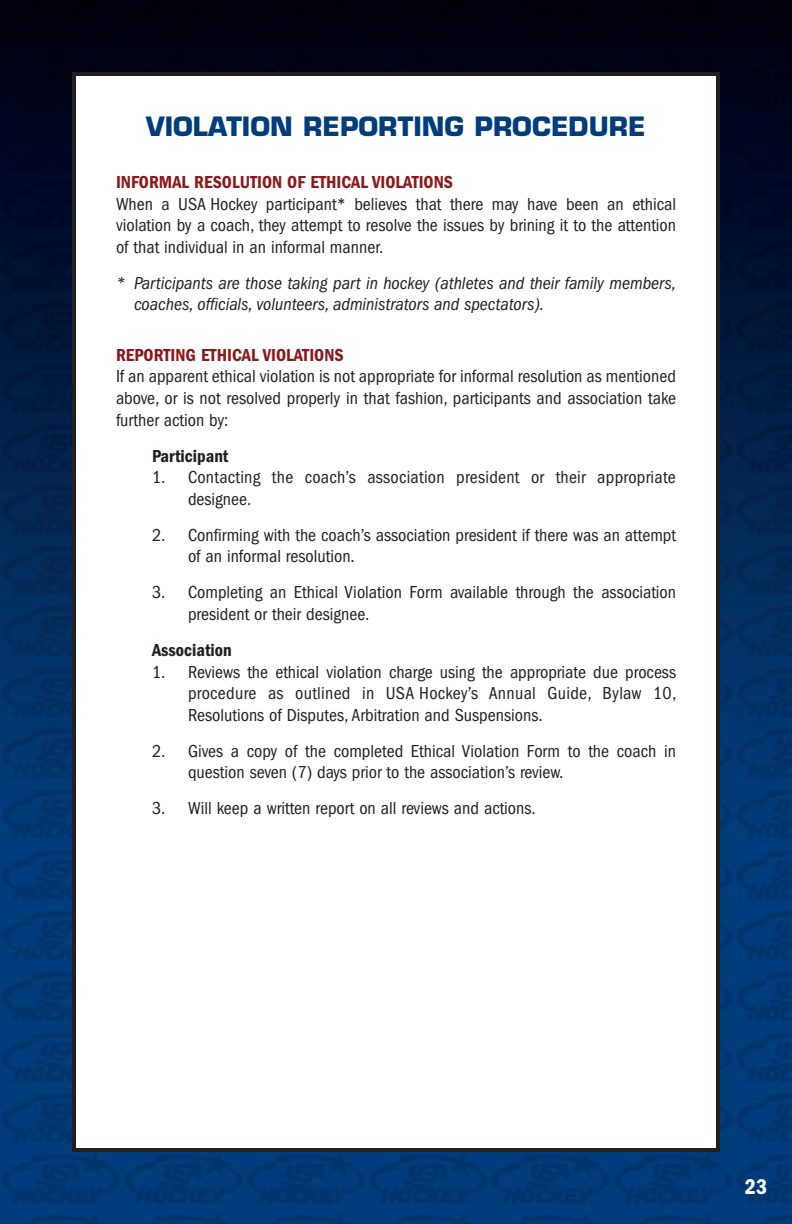
<style>
.page{position:relative;width:792px;height:1224px;background:#fff}
.page>*{position:absolute;margin:0;border:0;box-sizing:border-box;transform-origin:0 0}
.t1{font:700 26px "Eurostile";color:#013d7d}
.t2{font:600 condensed 22px "Franklin Gothic";color:#fff}
.t3{font:condensed 18px/21.6px "Franklin Gothic";color:#231f20}
.t4{font:italic condensed 18px/21.6px "Franklin Gothic";color:#231f20}
.t5{font:600 condensed 18px "Franklin Gothic";color:#8c181b}
.t6{font:600 condensed 18px "Franklin Gothic";color:#231f20}
</style>
<div class="page">
<img style="left:0;top:0;width:792px;height:1224px">
<div style="left:74px;top:74px;width:644px;height:1076px;background:#fff"></div>
<div style="left:72px;top:72px;width:648px;height:1080px;border:4px solid #231f20"></div>
<h1 class="t1" style="left:146px;top:116px;width:501px">VIOLATION REPORTING PROCEDURE</h1>
<p class="t5" style="left:116px;top:176px;width:339px">INFORMAL RESOLUTION OF ETHICAL VIOLATIONS</p>
<p class="t3" style="left:116px;top:194px;width:562px;text-align:justify">When a USA Hockey participant* believes that there may have been an ethical violation by a coach, they attempt to resolve the issues by brining it to the attention of that individual in an informal manner.</p>
<p class="t4" style="left:134px;top:274px;width:544px;text-indent:-18px">* Participants are those taking part in hockey (athletes and their family members, coaches, officials, volunteers, administrators and spectators).</p>
<p class="t5" style="left:116px;top:349px;width:229px">REPORTING ETHICAL VIOLATIONS</p>
<p class="t3" style="left:116px;top:367px;width:562px;text-align:justify">If an apparent ethical violation is not appropriate for informal resolution as mentioned above, or is not resolved properly in that fashion, participants and association take further action by:</p>
<p class="t6" style="left:152px;top:450px;width:78px">Participant</p>
<p class="t3" style="left:188px;top:468px;width:489px;text-indent:-36px">1. Contacting the coach’s association president or their appropriate designee.</p>
<p class="t3" style="left:188px;top:526px;width:490px;text-indent:-36px">2. Confirming with the coach’s association president if there was an attempt of an informal resolution.</p>
<p class="t3" style="left:188px;top:583px;width:490px;text-indent:-36px">3. Completing an Ethical Violation Form available through the association president or their designee.</p>
<p class="t6" style="left:152px;top:644px;width:81px">Association</p>
<p class="t3" style="left:188px;top:662px;width:490px;text-align:justify;text-indent:-36px">1. Reviews the ethical violation charge using the appropriate due process procedure as outlined in USA Hockey’s Annual Guide, Bylaw 10, Resolutions of Disputes, Arbitration and Suspensions.</p>
<p class="t3" style="left:188px;top:742px;width:490px;text-indent:-36px">2. Gives a copy of the completed Ethical Violation Form to the coach in question seven (7) days prior to the association’s review.</p>
<p class="t3" style="left:152px;top:799px;width:385px">3. Will keep a written report on all reviews and actions.</p>
<p class="t2" style="left:745px;top:1179px;width:24px">23</p>
</div>
